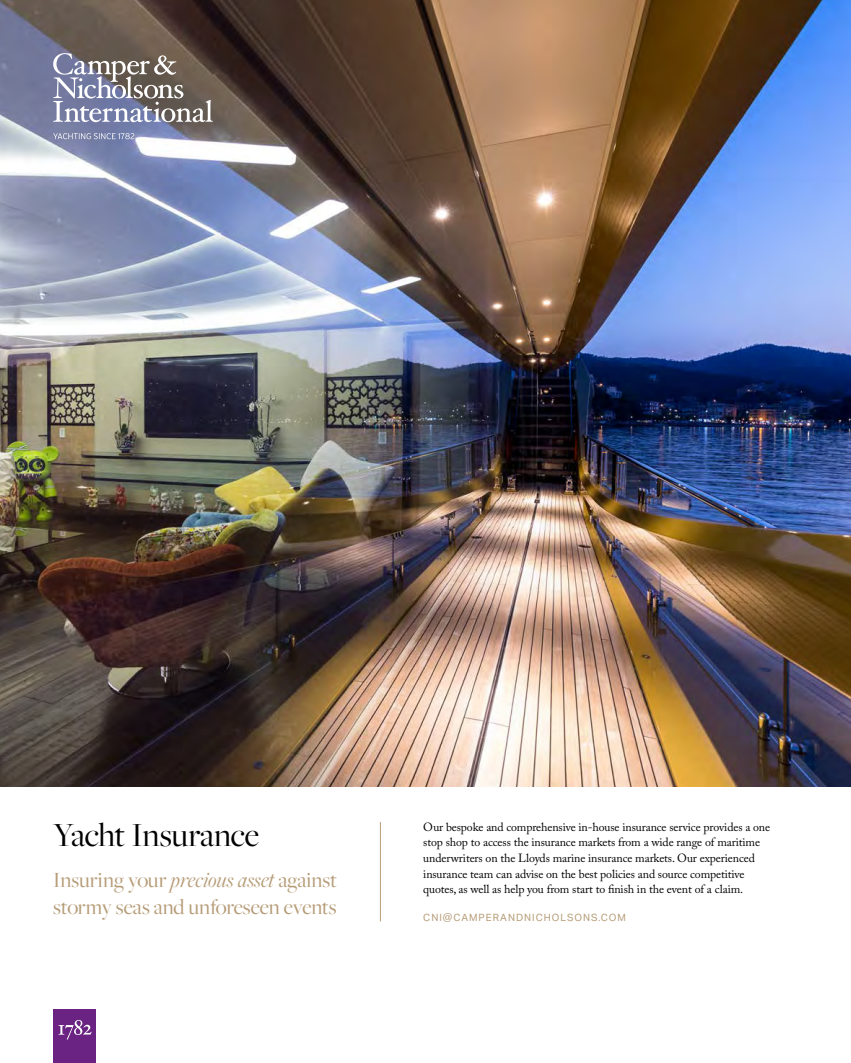
<style>
.page{position:relative;width:851px;height:1063px;background:#fff}
.page>*{position:absolute;margin:0;border:0;box-sizing:border-box;transform-origin:0 0}
.t1{font:35px "Freight Big Pro";letter-spacing:-.005em;color:#000}
.t2{font:22.5px/27px "Freight Big Pro";letter-spacing:-.005em;color:#b69c77}
.t3{font:11.88px/15.6px "Adobe Caslon Pro";letter-spacing:-.01em;color:#000}
.t4{font:10px "Aktiv Grotesk";letter-spacing:.1em;color:#b69c77}
.s1{font-style:italic}
</style>
<div class="page">
<hr style="left:850px;top:0;width:1px;height:1063px;background:#8ac9df">
<img style="left:0;top:0;width:850px;height:787px">
<div style="left:53px;top:1010px;width:43px;height:53px;background:#6a2383"></div>
<svg style="left:58px;top:1020px;width:34px;height:20px"></svg>
<hr style="left:380px;top:822px;width:1px;height:99px;background:#b69c77">
<svg style="left:53px;top:133px;width:81px;height:6px"></svg>
<svg style="left:53px;top:53px;width:160px;height:69px;background:#89858d"></svg>
<h1 class="t1" style="left:53px;top:812px;width:207px">Yacht Insurance</h1>
<h2 class="t2" style="left:53px;top:866px;width:285px">Insuring your <span class="s1">precious asset</span> against stormy seas and unforeseen events</h2>
<p class="t3" style="left:423px;top:819px;width:348px">Our bespoke and comprehensive in-house insurance service provides a one stop shop to access the insurance markets from a wide range of maritime underwriters on the Lloyds marine insurance markets. Our experienced insurance team can advise on the best policies and source competitive quotes, as well as help you from start to finish in the event of a claim.</p>
<p class="t4" style="left:423px;top:912px;width:204px">CNI@CAMPERANDNICHOLSONS.COM</p>
</div>
